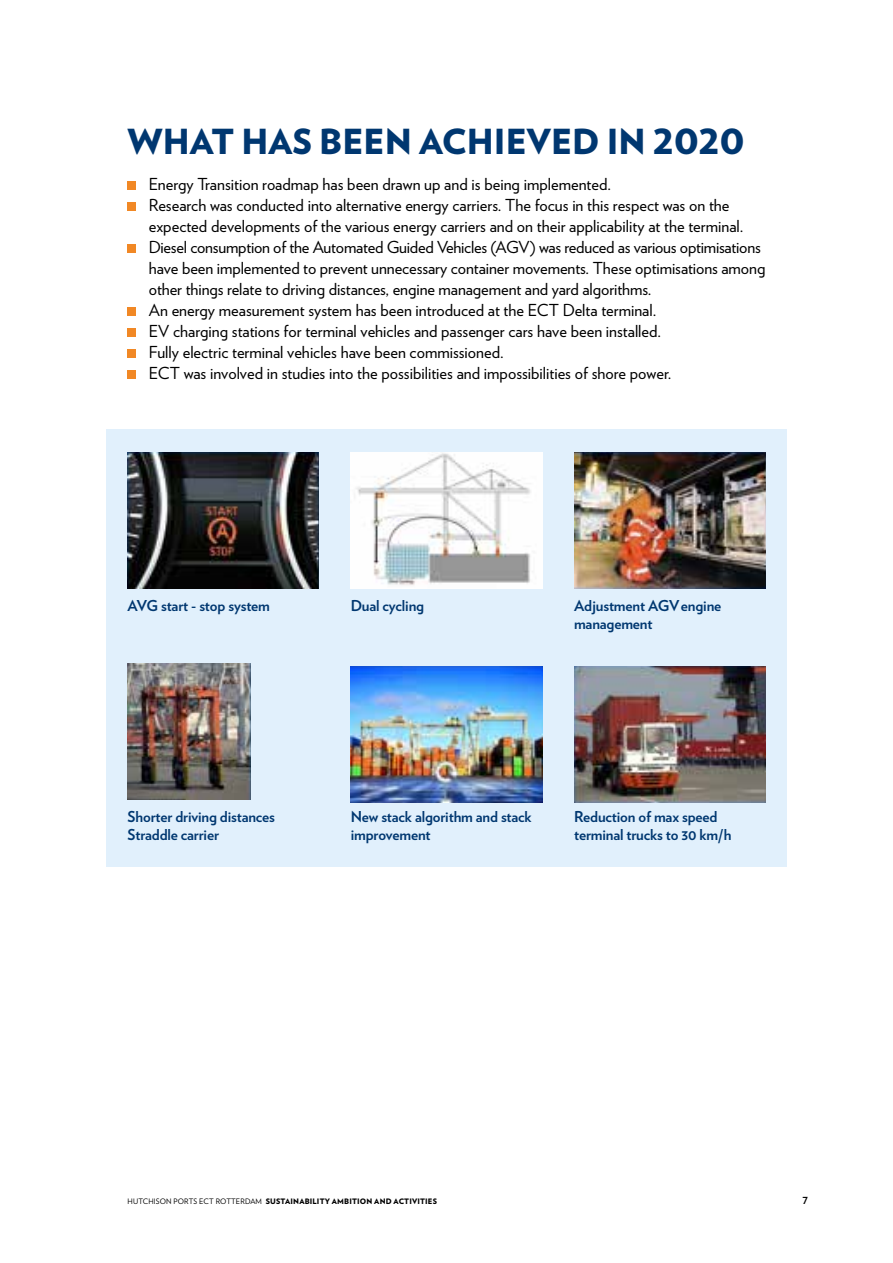
<style>
.page{position:relative;width:893px;height:1263px;background:#fff}
.page>*{position:absolute;margin:0;border:0;box-sizing:border-box;transform-origin:0 0}
.t1{font:900 34.5px "Verlag";color:#003770}
.t2{font:16.5px/21px "Verlag";color:#000}
.t3{font:700 15px/18px "Verlag";letter-spacing:-.01em;color:#003770}
.t4{font:700 9.75px "Verlag";color:#000}
.t5{font:900 7.5px "Verlag";letter-spacing:.02em;color:#000}
.s1{font-weight:400}
</style>
<div class="page">
<div style="left:106px;top:429px;width:681px;height:438px;background:#e1f0fc"></div>
<img style="left:128px;top:453px;width:191px;height:136px">
<img style="left:128px;top:663px;width:123px;height:136px">
<img style="left:351px;top:453px;width:191px;height:136px">
<img style="left:351px;top:666px;width:191px;height:136px">
<img style="left:574px;top:453px;width:191px;height:136px">
<img style="left:574px;top:666px;width:191px;height:136px">
<div style="left:128px;top:181px;width:8px;height:9px;background:#f18825"></div>
<div style="left:128px;top:202px;width:8px;height:9px;background:#f18825"></div>
<div style="left:128px;top:244px;width:8px;height:9px;background:#f18825"></div>
<div style="left:128px;top:307px;width:8px;height:9px;background:#f18825"></div>
<div style="left:128px;top:328px;width:8px;height:9px;background:#f18825"></div>
<div style="left:128px;top:349px;width:8px;height:9px;background:#f18825"></div>
<div style="left:128px;top:370px;width:8px;height:9px;background:#f18825"></div>
<h1 class="t1" style="left:128px;top:113px;width:619px">WHAT HAS BEEN ACHIEVED IN 2020</h1>
<p class="t2" style="left:149px;top:173px;width:618px">Energy Transition roadmap has been drawn up and is being implemented.<br>Research was conducted into alternative energy carriers. The focus in this respect was on the expected developments of the various energy carriers and on their applicability at the terminal.<br>Diesel consumption of the Automated Guided Vehicles (AGV) was reduced as various optimisations have been implemented to prevent unnecessary container movements. These optimisations among other things relate to driving distances, engine management and yard algorithms.<br>An energy measurement system has been introduced at the ECT Delta terminal.<br>EV charging stations for terminal vehicles and passenger cars have been installed.<br>Fully electric terminal vehicles have been commissioned.<br>ECT was involved in studies into the possibilities and impossibilities of shore power.</p>
<p class="t3" style="left:128px;top:596px;width:144px">AVG start - stop system</p>
<p class="t3" style="left:128px;top:806px;width:149px">Shorter driving distances<br>Straddle carrier</p>
<p class="t3" style="left:351px;top:596px;width:75px">Dual cycling</p>
<p class="t3" style="left:574px;top:596px;width:149px">Adjustment AGV engine management</p>
<p class="t3" style="left:351px;top:806px;width:182px">New stack algorithm and stack improvement</p>
<p class="t3" style="left:574px;top:806px;width:159px">Reduction of max speed terminal trucks to 30 km/h</p>
<p class="t5" style="left:128px;top:1195px;width:311px"><span class="s1">HUTCHISON PORTS ECT ROTTERDAM</span> SUSTAINABILITY AMBITION AND ACTIVITIES</p>
<p class="t4" style="left:802px;top:1192px;width:7px">7</p>
</div>
